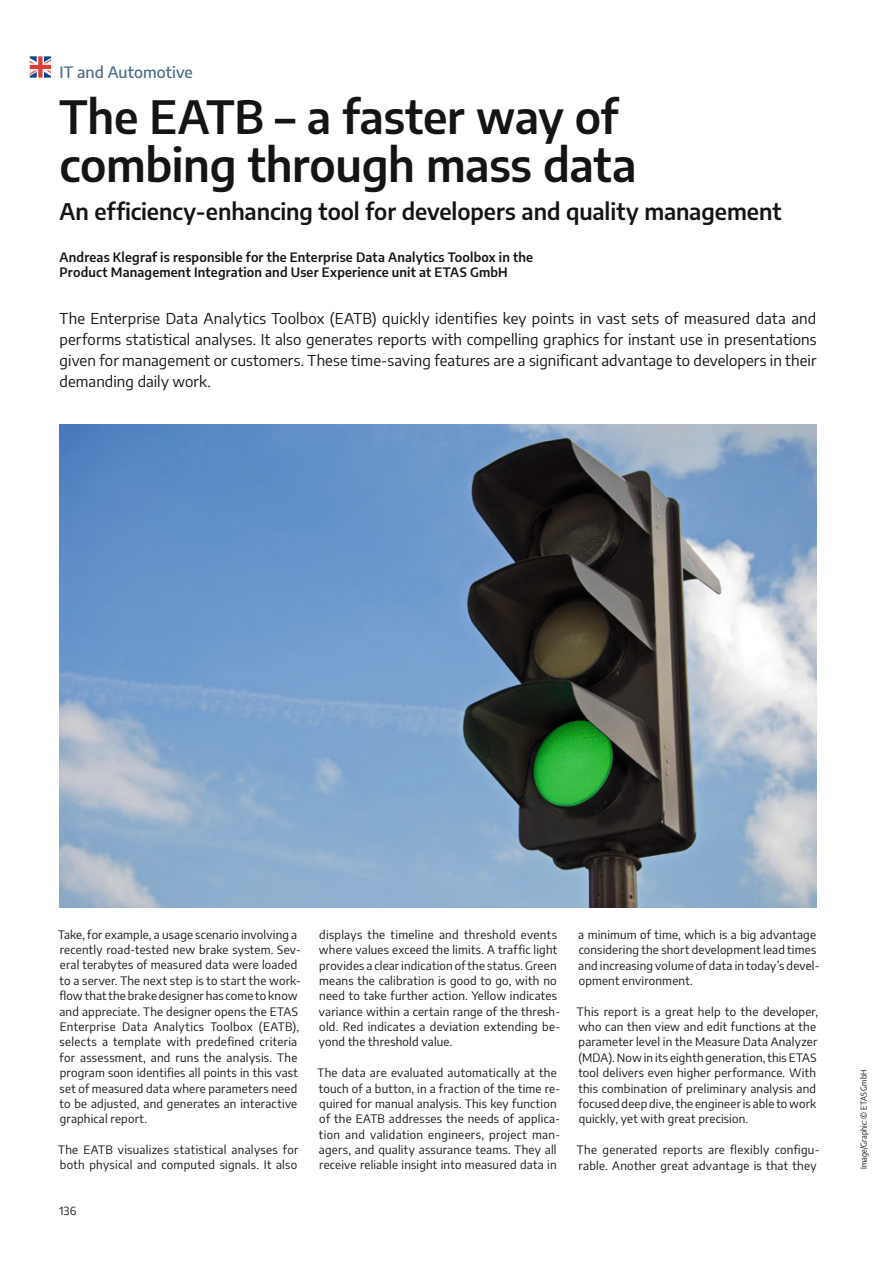
<style>
.page{position:relative;width:893px;height:1263px;background:#fff}
.page>*{position:absolute;margin:0;border:0;box-sizing:border-box;transform-origin:0 0}
.t1{font:600 45px/48px "Encode Sans";letter-spacing:-.01em;color:#131413}
.t2{font:600 22.5px "Encode Sans";color:#131413}
.t3{font:500 15.75px "Encode Sans";letter-spacing:.005em;color:#496b83}
.t4{font:15px/21px "Encode Sans";letter-spacing:.005em;color:#131413;text-align:justify}
.t5{font:600 12.75px/15.8px "Encode Sans";letter-spacing:.015em;color:#131413}
.t6{font:11.7px/15.5px "Encode Sans";letter-spacing:.02em;color:#131413}
.t7{font:11.25px "Encode Sans";color:#131413}
.t8{font:8.25px "Encode Sans Condensed";letter-spacing:.02em;color:#131413}
</style>
<div class="page">
<svg style="left:30px;top:56px;width:21px;height:22px"></svg>
<img style="left:60px;top:425px;width:756px;height:483px">
<h3 class="t3" style="left:60px;top:61px;width:135px">IT and Automotive</h3>
<h1 class="t1" style="left:60px;top:91px;width:578px">The EATB – a faster way of combing through mass data</h1>
<h2 class="t2" style="left:60px;top:196px;width:723px">An efficiency-enhancing tool for developers and quality management</h2>
<p class="t5" style="left:60px;top:248px;width:475px">Andreas Klegraf is responsible for the Enterprise Data Analytics Toolbox in the<br>Product Management Integration and User Experience unit at ETAS GmbH</p>
<p class="t4" style="left:60px;top:307px;width:758px">The Enterprise Data Analytics Toolbox (EATB) quickly identifies key points in vast sets of measured data and performs statistical analyses. It also generates reports with compelling graphics for instant use in presentations given for management or customers. These time-saving features are a significant advantage to developers in their demanding daily work.</p>
<p class="t6" style="left:58px;top:926px;width:244px">Take, for example, a usage scenario involving a recently road-tested new brake system. Sev&shy;eral terabytes of measured data were loaded to a server. The next step is to start the work&shy;flow that the brake designer has come to know and appreciate. The designer opens the ETAS Enterprise Data Analytics Toolbox (EATB), selects a template with predefined criteria for assessment, and runs the analysis. The program soon identifies all points in this vast set of measured data where parameters need to be adjusted, and generates an interactive graphical report.</p>
<p class="t6" style="left:58px;top:1141px;width:242px">The EATB visualizes statistical analyses for both physical and computed signals. It also</p>
<p class="t7" style="left:60px;top:1203px;width:18px">136</p>
<p class="t6" style="left:319px;top:926px;width:243px">displays the timeline and threshold events where values exceed the limits. A traffic light provides a clear indication of the status. Green means the calibration is good to go, with no need to take further action. Yellow indicates variance within a certain range of the thresh&shy;old. Red indicates a deviation extending be&shy;yond the threshold value.</p>
<p class="t6" style="left:317px;top:1064px;width:244px">The data are evaluated automatically at the touch of a button, in a fraction of the time re&shy;quired for manual analysis. This key function of the EATB addresses the needs of applica&shy;tion and validation engineers, project man&shy;agers, and quality assurance teams. They all receive reliable insight into measured data in</p>
<p class="t6" style="left:578px;top:926px;width:243px">a minimum of time, which is a big advantage considering the short development lead times and increasing volume of data in today’s devel&shy;opment environment.</p>
<p class="t6" style="left:577px;top:1003px;width:243px">This report is a great help to the developer, who can then view and edit functions at the parameter level in the Measure Data Analyzer (MDA). Now in its eighth generation, this ETAS tool delivers even higher performance. With this combination of preliminary analysis and focused deep dive, the engineer is able to work quickly, yet with great precision.</p>
<p class="t6" style="left:577px;top:1141px;width:244px">The generated reports are flexibly configu&shy;rable. Another great advantage is that they</p>
<p class="t8" style="left:858px;top:1169px;width:101px;rotate:-90deg">Image/Graphic: © ETAS GmbH</p>
</div>
